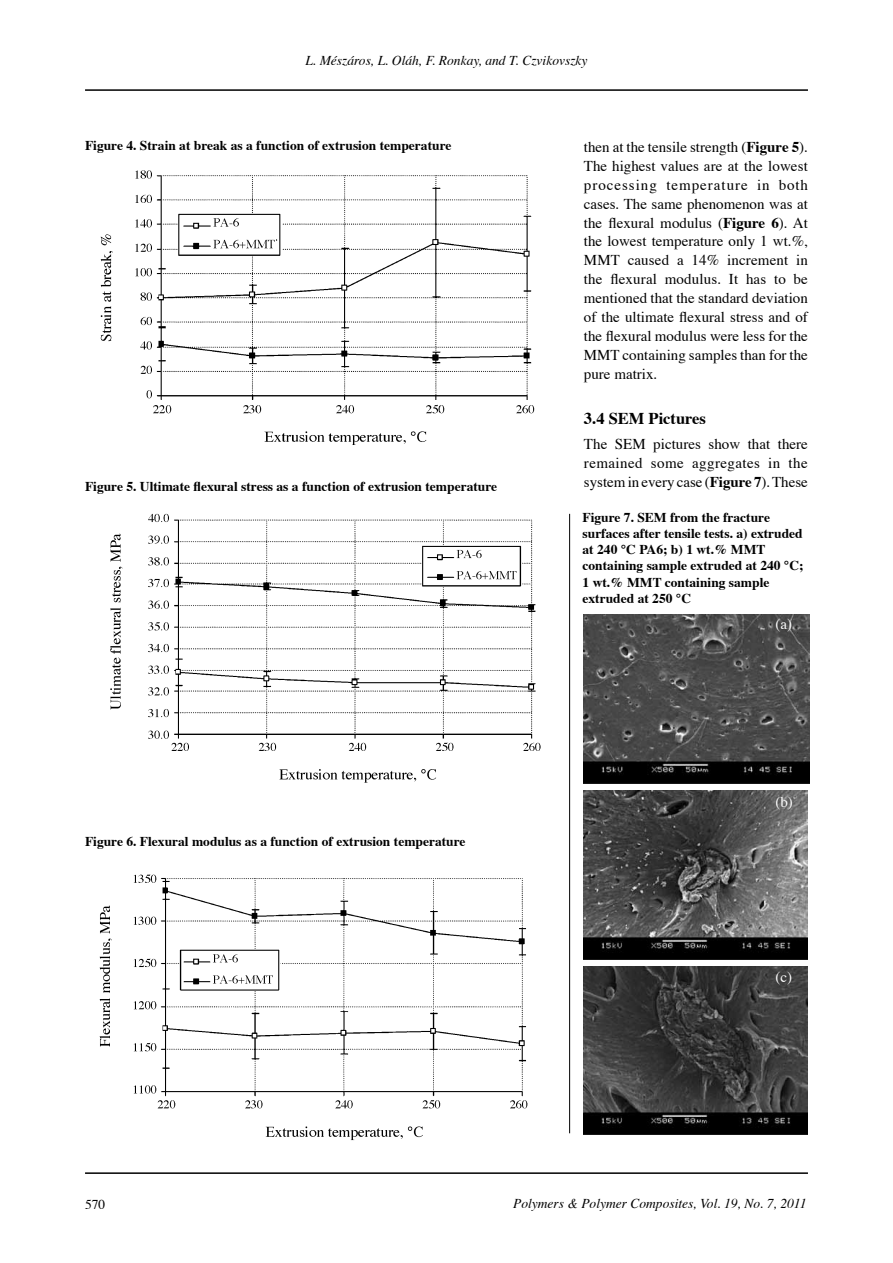
<style>
.page{position:relative;width:893px;height:1263px;background:#fff}
.page>*{position:absolute;margin:0;border:0;box-sizing:border-box;transform-origin:0 0}
.t1{font:700 16.5px "Times";color:#000}
.t2{font:15px/19px "Times";color:#000;text-align:justify}
.t3{font:15px "Times";color:#fff}
.t4{font:700 13.5px/16.2px "Times";color:#000}
.t5{font:italic 13.5px "Times";color:#000}
.t6{font:13.5px "Times";color:#000}
.s1{font-weight:700}
</style>
<div class="page">
<hr style="left:85px;top:1172px;width:723px;height:2px;background:#000">
<hr style="left:85px;top:89px;width:723px;height:2px;background:#000">
<img style="left:100px;top:170px;width:435px;height:275px">
<img style="left:110px;top:513px;width:431px;height:270px">
<img style="left:99px;top:874px;width:429px;height:267px">
<img style="left:584px;top:614px;width:225px;height:170px">
<img style="left:584px;top:791px;width:224px;height:168px">
<img style="left:584px;top:966px;width:224px;height:169px">
<hr style="left:569px;top:514px;width:1px;height:619px;background:#000">
<p class="t5" style="left:305px;top:52px;width:284px">L. Mészáros, L. Oláh, F. Ronkay, and T. Czvikovszky</p>
<p class="t4" style="left:85px;top:138px;width:368px">Figure 4. Strain at break as a function of extrusion temperature</p>
<p class="t4" style="left:85px;top:479px;width:414px">Figure 5. Ultimate flexural stress as a function of extrusion temperature</p>
<p class="t4" style="left:85px;top:834px;width:382px">Figure 6. Flexural modulus as a function of extrusion temperature</p>
<p class="t2" style="left:584px;top:138px;width:226px">then at the tensile strength (<span class="s1">Figure 5</span>).<br>The highest values are at the lowest processing temperature in both cases. The same phenomenon was at the flexural modulus (<span class="s1">Figure 6</span>). At the lowest temperature only 1 wt.%, MMT caused a 14% increment in the flexural modulus. It has to be mentioned that the standard deviation of the ultimate flexural stress and of the flexural modulus were less for the MMT containing samples than for the pure matrix.</p>
<p class="t1" style="left:584px;top:407px;width:124px">3.4 SEM Pictures</p>
<p class="t2" style="left:584px;top:435px;width:225px">The SEM pictures show that there remained some aggregates in the systemin every case (<span class="s1">Figure 7</span>). These</p>
<p class="t4" style="left:583px;top:510px;width:223px">Figure 7. SEM from the fracture surfaces after tensile tests. a) extruded at 240 °C PA6; b) 1 wt.% MMT containing sample extruded at 240 °C;<br>1 wt.% MMT containing sample extruded at 250 °C</p>
<p class="t3" style="left:775px;top:614px;width:18px">(a)</p>
<p class="t3" style="left:775px;top:793px;width:19px">(b)</p>
<p class="t3" style="left:775px;top:967px;width:18px">(c)</p>
<p class="t6" style="left:85px;top:1195px;width:22px">570</p>
<p class="t5" style="left:513px;top:1195px;width:295px">Polymers &amp; Polymer Composites, Vol. 19, No. 7, 2011</p>
</div>
